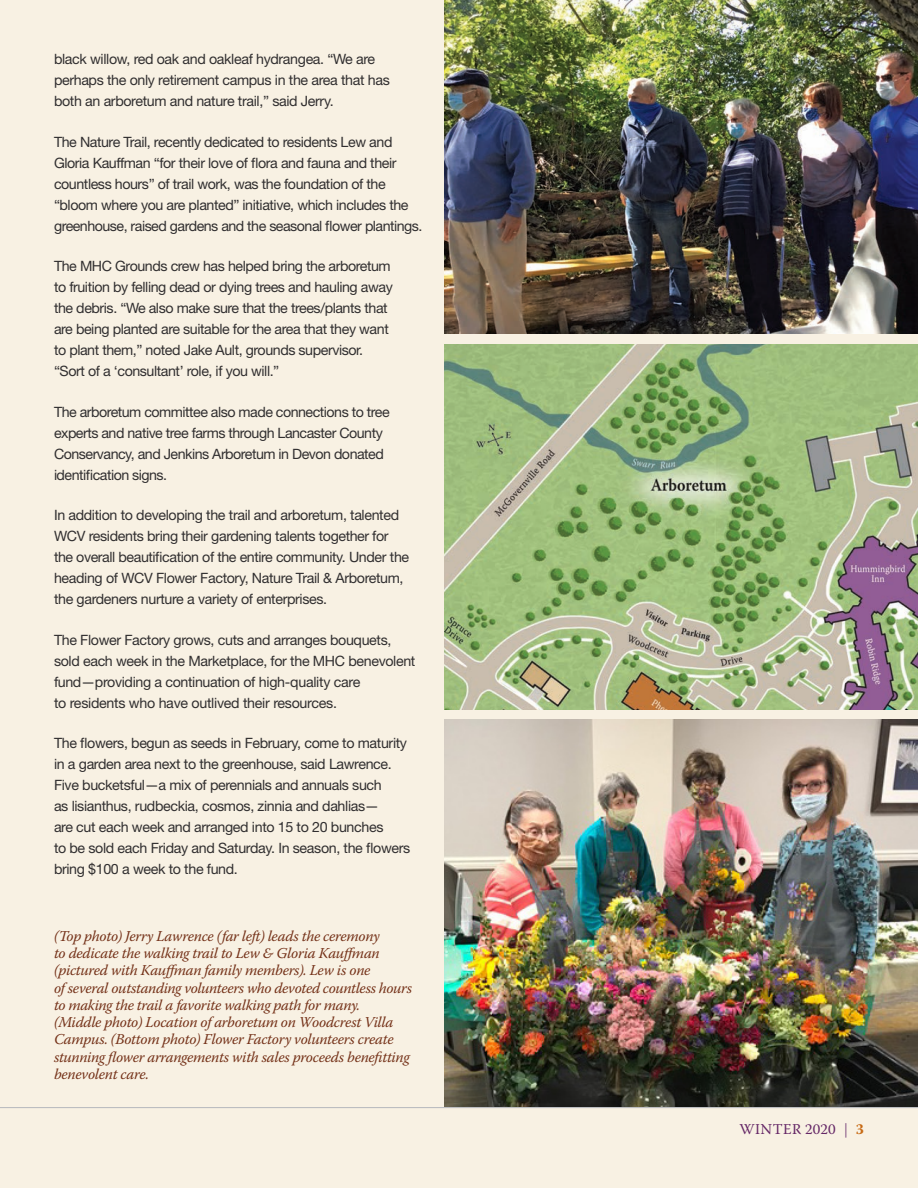
<style>
.page{position:relative;width:918px;height:1188px;background:#f8f1e3}
.page>*{position:absolute;margin:0;border:0;box-sizing:border-box;transform-origin:0 0}
.t1{font:italic 15px/17.2px "Warnock Pro";letter-spacing:-.02em;color:#743118}
.t2{font:15px "Warnock Pro";letter-spacing:.02em;color:#652766}
.t3{font:14.25px/21px "Helvetica Neue LT Std";letter-spacing:-.03em;color:#312f30}
.s1{color:#835183}
.s2{font-weight:700;color:#c76a14}
</style>
<div class="page">
<hr style="left:0;top:1107px;width:918px;height:1px;background:#bcbdc0">
<img style="left:445px;top:719px;width:473px;height:388px">
<img style="left:445px;top:345px;width:473px;height:365px">
<img style="left:445px;top:0;width:473px;height:334px">
<p class="t3" style="left:54px;top:48px;width:337px">black willow, red oak and oakleaf hydrangea. “We are perhaps the only retirement campus in the area that has both an arboretum and nature trail,” said Jerry.</p>
<p class="t3" style="left:54px;top:131px;width:370px">The Nature Trail, recently dedicated to residents Lew and Gloria Kauffman “for their love of flora and fauna and their countless hours” of trail work, was the foundation of the “bloom where you are planted” initiative, which includes the greenhouse, raised gardens and the seasonal flower plantings.</p>
<p class="t3" style="left:54px;top:255px;width:340px">The MHC Grounds crew has helped bring the arboretum to fruition by felling dead or dying trees and hauling away the debris. “We also make sure that the trees/plants that are being planted are suitable for the area that they want to plant them,” noted Jake Ault, grounds supervisor. “Sort of a ‘consultant’ role, if you will.”</p>
<p class="t3" style="left:54px;top:401px;width:337px">The arboretum committee also made connections to tree experts and native tree farms through Lancaster County Conservancy, and Jenkins Arboretum in Devon donated identification signs.</p>
<p class="t3" style="left:54px;top:504px;width:357px">In addition to developing the trail and arboretum, talented WCV residents bring their gardening talents together for the overall beautification of the entire community. Under the heading of WCV Flower Factory, Nature Trail &amp; Arboretum, the gardeners nurture a variety of enterprises.</p>
<p class="t3" style="left:54px;top:629px;width:363px">The Flower Factory grows, cuts and arranges bouquets, sold each week in the Marketplace, for the MHC benevolent fund—providing a continuation of high-quality care<br>to residents who have outlived their resources.</p>
<p class="t3" style="left:54px;top:733px;width:358px">The flowers, begun as seeds in February, come to maturity in a garden area next to the greenhouse, said Lawrence.<br>Five bucketsful—a mix of perennials and annuals such<br>as lisianthus, rudbeckia, cosmos, zinnia and dahlias—<br>are cut each week and arranged into 15 to 20 bunches<br>to be sold each Friday and Saturday. In season, the flowers bring $100 a week to the fund.</p>
<p class="t1" style="left:54px;top:927px;width:360px">(Top photo) Jerry Lawrence (far left) leads the ceremony<br>to dedicate the walking trail to Lew &amp; Gloria Kauffman (pictured with Kauffman family members). Lew is one<br>of several outstanding volunteers who devoted countless hours to making the trail a favorite walking path for many.<br>(Middle photo) Location of arboretum on Woodcrest Villa Campus. (Bottom photo) Flower Factory volunteers create stunning flower arrangements with sales proceeds benefitting benevolent care.</p>
<p class="t2" style="left:739px;top:1120px;width:126px">WINTER 2020 <span class="s1">|</span> <span class="s2">3</span></p>
</div>
